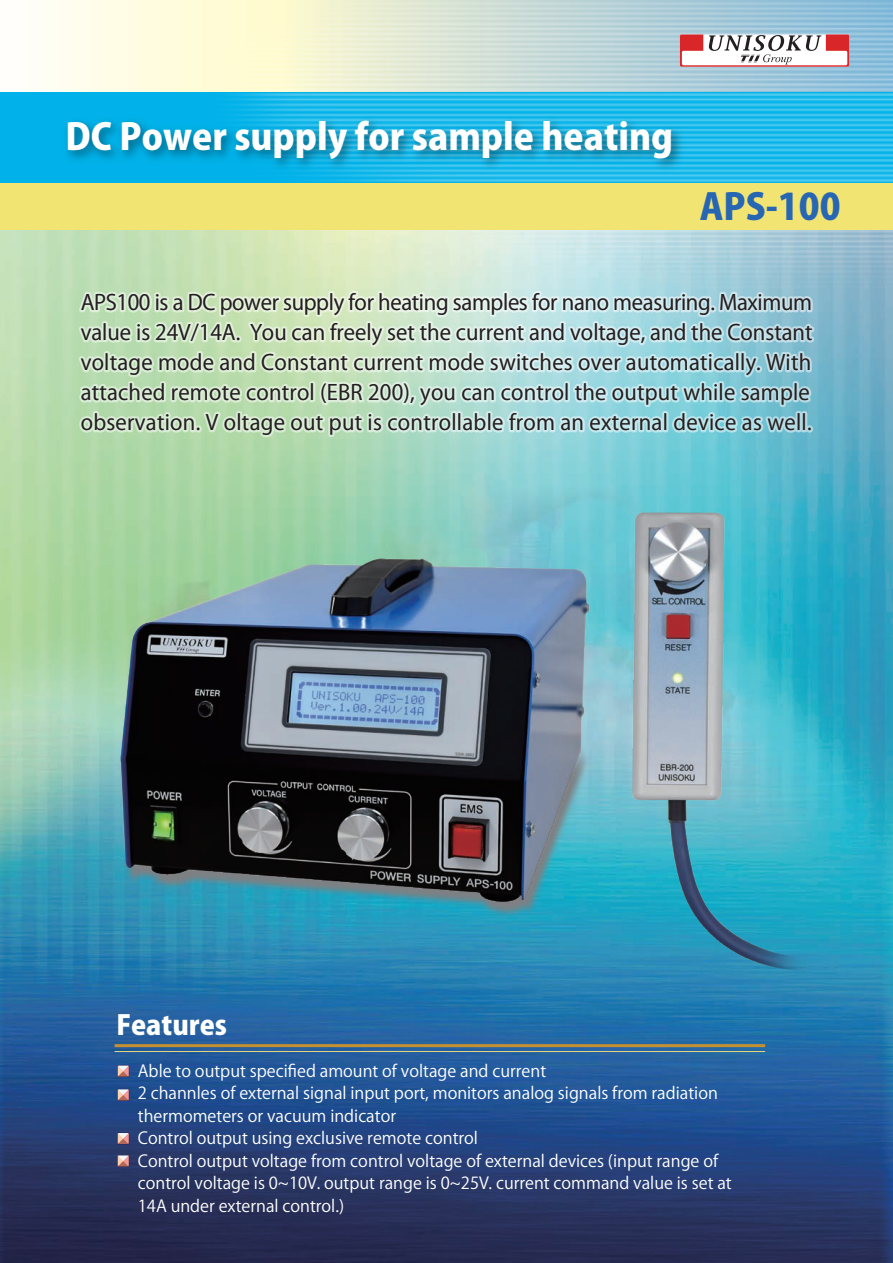
<style>
.page{position:relative;width:893px;height:1263px;background:#fff}
.page>*{position:absolute;margin:0;border:0;box-sizing:border-box;transform-origin:0 0}
.t1{font:800 36px "Koz Go Pr 6 N";color:#fff}
.t2{font:800 36px "Koz Go Pr 6 N";color:#2766b2}
.t3{font:800 27px "Koz Go Pr 6 N";color:#fff}
.t4{font:21px/30px "Koz Go Pr 6 N";letter-spacing:.01em;color:#231f20}
.t5{font:16.5px/22.5px "Koz Go Pr 6 N";color:#fff}
</style>
<div class="page">
<img style="left:0;top:230px;width:893px;height:1033px">
<svg style="left:40px;top:0;width:149px;height:92px"></svg>
<div style="left:0;top:92px;width:893px;height:92px;background:#00b2e9"></div>
<img style="left:189px;top:0;width:704px;height:304px">
<div style="left:0;top:183px;width:893px;height:47px;background:#f1e472"></div>
<hr style="left:115px;top:1044px;width:650px;height:3px;background:#c5902f">
<hr style="left:115px;top:1051px;width:650px;height:1px;background:#e7d780">
<img style="left:66px;top:110px;width:625px;height:72px">
<svg style="left:78px;top:289px;width:739px;height:150px;background:#bfe1d4"></svg>
<div style="left:806px;top:425px;width:7px;height:8px;border:4px solid #fff;border-radius:50%"></div>
<svg style="left:680px;top:34px;width:169px;height:33px"></svg>
<svg style="left:117px;top:1065px;width:12px;height:12px"></svg>
<svg style="left:118px;top:1065px;width:11px;height:11px"></svg>
<svg style="left:117px;top:1089px;width:12px;height:12px"></svg>
<svg style="left:118px;top:1089px;width:11px;height:11px"></svg>
<svg style="left:117px;top:1132px;width:12px;height:12px"></svg>
<svg style="left:118px;top:1133px;width:11px;height:11px"></svg>
<svg style="left:117px;top:1155px;width:12px;height:12px"></svg>
<svg style="left:118px;top:1155px;width:11px;height:11px"></svg>
<img style="left:632px;top:513px;width:185px;height:457px">
<img style="left:118px;top:561px;width:476px;height:357px">
<img style="left:120px;top:559px;width:468px;height:342px">
<h1 class="t1" style="left:66px;top:116px;width:609px">DC Power supply for sample heating</h1>
<h1 class="t2" style="left:700px;top:187px;width:142px">APS-100</h1>
<p class="t4" style="left:81px;top:288px;width:733px">APS100 is a DC power supply for heating samples for nano measuring. Maximum value is 24V/14A. You can freely set the current and voltage, and the Constant voltage mode and Constant current mode switches over automatically. With attached remote control (EBR 200), you can control the output while sample observation. V oltage out put is controllable from an external device as well.</p>
<h2 class="t3" style="left:116px;top:1009px;width:112px">Features</h2>
<p class="t5" style="left:138px;top:1059px;width:595px">Able to output specified amount of voltage and current<br>2 channles of external signal input port, monitors analog signals from radiation thermometers or vacuum indicator<br>Control output using exclusive remote control<br>Control output voltage from control voltage of external devices (input range of control voltage is 0~10V. output range is 0~25V. current command value is set at 14A under external control.)</p>
</div>
